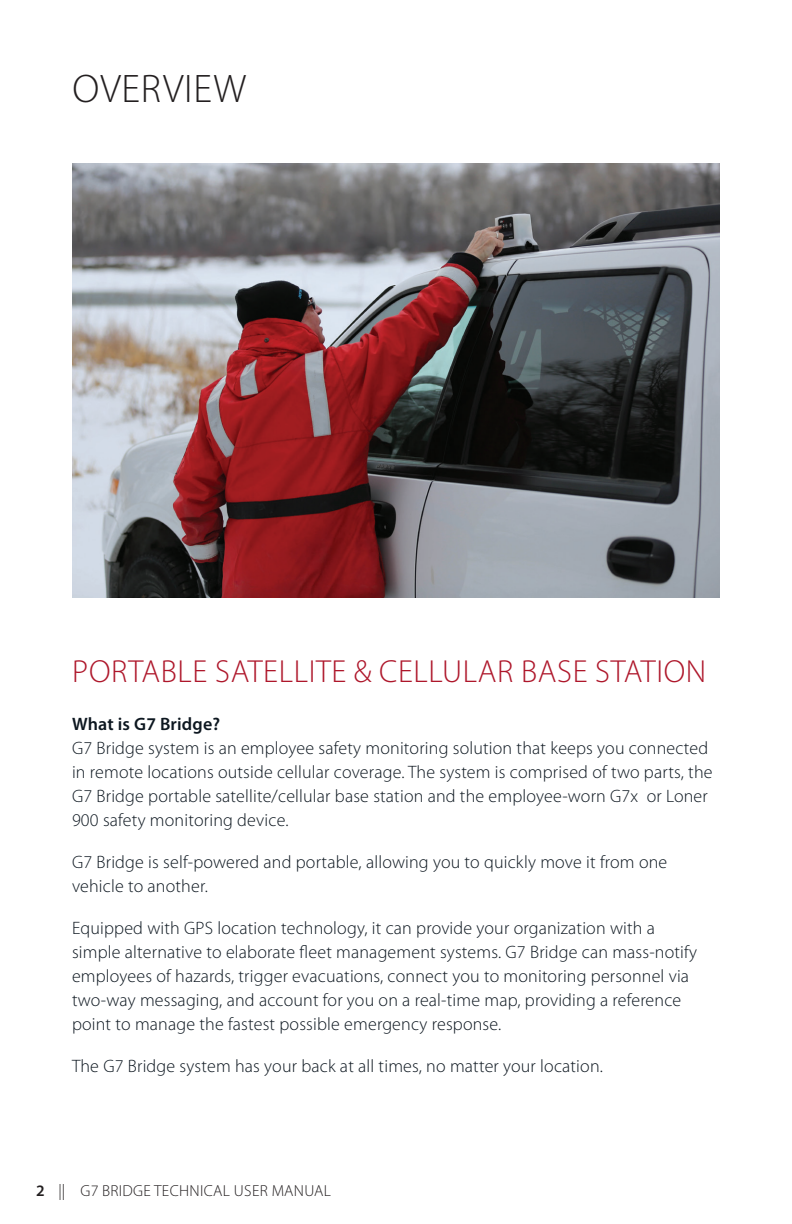
<style>
.page{position:relative;width:792px;height:1224px;background:#fff}
.page>*{position:absolute;margin:0;border:0;box-sizing:border-box;transform-origin:0 0}
.SECTION_TITLE_-_LIGH{font:300 40px "Myriad Pro";letter-spacing:.02em;color:#231f20}
.HEADING_-_LIGHT_16_1{font:300 32px "Myriad Pro";letter-spacing:.02em;color:#ae172b}
.BODY_COPY_-_LIGHT_9{font:300 18px/24px "Myriad Pro";letter-spacing:.01em;color:#0d1720}
.SUBHEAD_-_SEMIBOLD_9{font:600 18px "Myriad Pro";letter-spacing:.01em;color:#0d1720}
.t1{font:300 16px "Myriad Pro";letter-spacing:.02em;color:#231f20}
.s1{font-weight:600}
</style>
<div class="page">
<img style="left:72px;top:163px;width:648px;height:434px">
<p class="SECTION_TITLE_-_LIGH" style="left:72px;top:65px;width:175px">OVERVIEW</p>
<p class="HEADING_-_LIGHT_16_1" style="left:72px;top:652px;width:635px">PORTABLE SATELLITE &amp; CELLULAR BASE STATION</p>
<p class="SUBHEAD_-_SEMIBOLD_9" style="left:72px;top:713px;width:150px">What is G7 Bridge?</p>
<p class="BODY_COPY_-_LIGHT_9" style="left:72px;top:736px;width:642px">G7 Bridge system is an employee safety monitoring solution that keeps you connected in remote locations outside cellular coverage. The system is comprised of two parts, the G7 Bridge portable satellite/cellular base station and the employee-worn G7x or Loner 900 safety monitoring device.</p>
<p class="BODY_COPY_-_LIGHT_9" style="left:72px;top:850px;width:597px">G7 Bridge is self-powered and portable, allowing you to quickly move it from one vehicle to another.</p>
<p class="BODY_COPY_-_LIGHT_9" style="left:72px;top:916px;width:627px">Equipped with GPS location technology, it can provide your organization with a simple alternative to elaborate fleet management systems. G7 Bridge can mass-notify employees of hazards, trigger evacuations, connect you to monitoring personnel via two-way messaging, and account for you on a real-time map, providing a reference point to manage the fastest possible emergency response.</p>
<p class="BODY_COPY_-_LIGHT_9" style="left:72px;top:1054px;width:532px">The G7 Bridge system has your back at all times, no matter your location.</p>
<p class="t1" style="left:36px;top:1181px;width:297px"><span class="s1">2</span> || G7 BRIDGE TECHNICAL USER MANUAL</p>
</div>
